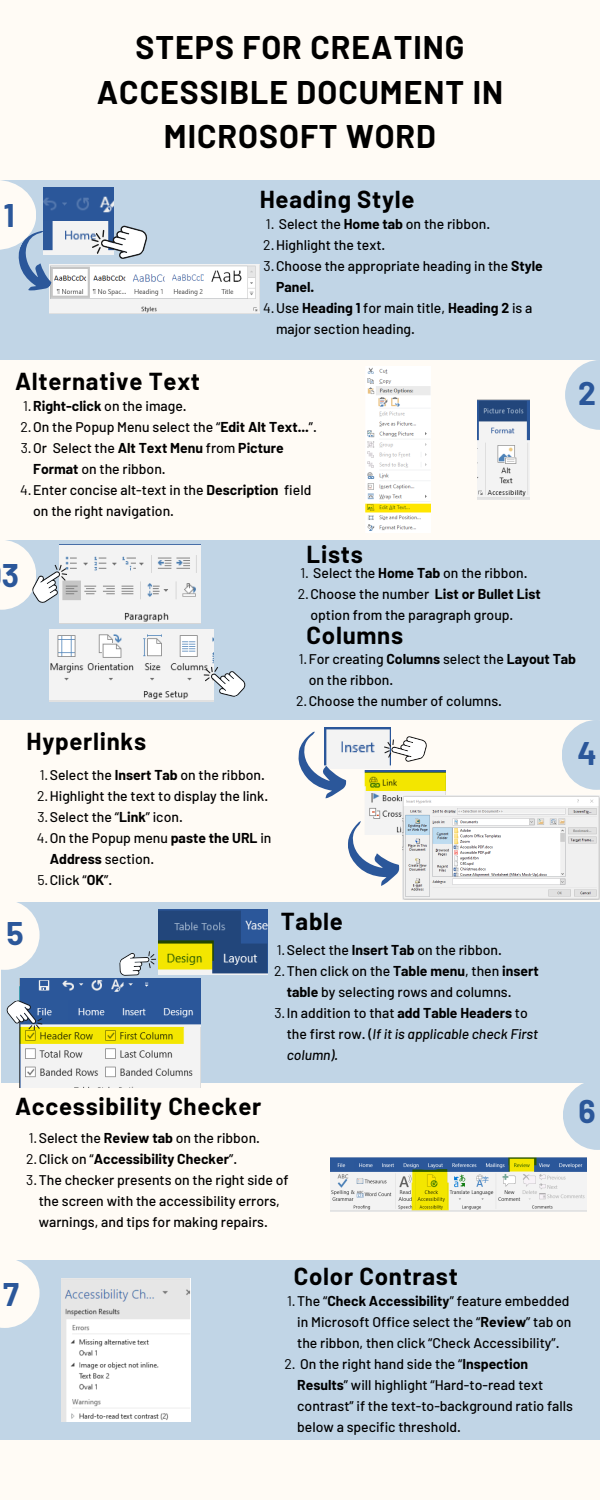
<style>
.page{position:relative;width:600px;height:1500px;background:#fffbf5}
.page>*{position:absolute;margin:0;border:0;box-sizing:border-box;transform-origin:0 0}
.t1{font:700 32px/44.2px "Barlow";letter-spacing:.03em;color:#000;text-align:center}
.t2{font:700 32px "Barlow";color:#2b579a}
.t3{font:700 24px "Barlow";letter-spacing:.03em;color:#000}
.t4{font:500 14px/21px "Barlow";color:#000}
.t5{font:700 14px "Barlow";color:#000}
.t6{font:italic 500 14px/21px "Barlow";color:#000}
.s1{font-weight:400}
.s2{font-weight:700}
.s3{font-weight:500}
.s4{font-weight:400;font-style:normal}
.s5{font-style:normal}
.s6{font-weight:700;font-style:normal}
</style>
<div class="page">
<div style="left:0;top:180px;width:600px;height:180px;background:#c1d5e6"></div>
<div style="left:0;top:540px;width:600px;height:180px;background:#c1d5e6"></div>
<div style="left:1px;top:903px;width:599px;height:180px;background:#c1d5e6"></div>
<div style="left:0;top:1260px;width:600px;height:180px;background:#c1d5e6"></div>
<svg style="left:0;top:180px;width:36px;height:70px;fill:#fffbf5"></svg>
<svg style="left:565px;top:360px;width:35px;height:70px;fill:#c1d5e6"></svg>
<svg style="left:0;top:540px;width:35px;height:70px;fill:#fffbf5"></svg>
<svg style="left:562px;top:720px;width:38px;height:70px;fill:#c1d5e6"></svg>
<svg style="left:1px;top:902px;width:39px;height:68px;fill:#fffbf5"></svg>
<svg style="left:563px;top:1083px;width:37px;height:67px;fill:#c1d5e6"></svg>
<svg style="left:0;top:1260px;width:40px;height:68px;fill:#fffbf5"></svg>
<img style="left:43px;top:187px;width:71px;height:67px">
<img style="left:50px;top:265px;width:210px;height:48px">
<svg style="left:91px;top:213px;width:63px;height:56px"></svg>
<svg style="left:4px;top:225px;width:67px;height:73px"></svg>
<img style="left:365px;top:367px;width:65px;height:164px">
<img style="left:477px;top:399px;width:53px;height:101px">
<img style="left:325px;top:728px;width:59px;height:40px">
<img style="left:364px;top:770px;width:82px;height:64px">
<img style="left:402px;top:795px;width:198px;height:105px">
<svg style="left:384px;top:727px;width:43px;height:42px"></svg>
<img style="left:50px;top:629px;width:163px;height:72px">
<svg style="left:203px;top:663px;width:43px;height:39px"></svg>
<img style="left:59px;top:544px;width:141px;height:79px">
<svg style="left:30px;top:564px;width:38px;height:41px"></svg>
<svg style="left:298px;top:731px;width:51px;height:68px"></svg>
<svg style="left:348px;top:818px;width:53px;height:68px"></svg>
<img style="left:330px;top:1157px;width:257px;height:54px">
<img style="left:61px;top:1279px;width:129px;height:143px">
<img style="left:159px;top:910px;width:108px;height:64px">
<img style="left:19px;top:979px;width:181px;height:109px">
<svg style="left:115px;top:951px;width:41px;height:32px"></svg>
<svg style="left:6px;top:997px;width:37px;height:34px"></svg>
<h2 class="t2" style="left:4px;top:195px;width:12px">1</h2>
<p class="t1" style="left:97px;top:25px;width:408px">STEPS FOR CREATING<br>ACCESSIBLE DOCUMENT IN<br>MICROSOFT WORD</p>
<p class="t3" style="left:260px;top:184px;width:156px">Heading Style</p>
<p class="t4" style="left:266px;top:212px;width:226px"><span class="s1">1.</span> Select the <span class="s2">Home tab</span> on the ribbon.</p>
<p class="t4" style="left:263px;top:233px;width:124px"><span class="s1">2.</span>Highlight the text.</p>
<p class="t4" style="left:276px;top:254px;width:268px;text-indent:-12px"><span class="s1">3.</span>Choose the appropriate heading in the <span class="s2">Style<br>Panel.</span></p>
<p class="t4" style="left:276px;top:296px;width:258px;text-indent:-13px"><span class="s1">4.</span>Use <span class="s2">Heading 1</span> for main title, <span class="s2">Heading 2</span> is a major section heading.</p>
<h2 class="t3" style="left:15px;top:366px;width:187px">Alternative Text</h2>
<p class="t5" style="left:23px;top:397px;width:165px"><span class="s1">1.</span>Right-click <span class="s3">on the image.</span></p>
<p class="t4" style="left:20px;top:416px;width:298px"><span class="s1">2.</span>On the Popup Menu select the “<span class="s2">Edit Alt Text...</span>”.</p>
<p class="t4" style="left:33px;top:437px;width:252px;text-indent:-12px"><span class="s1">3.</span>Or Select the <span class="s2">Alt Text Menu</span> from <span class="s2">Picture<br>Format</span> on the ribbon.</p>
<p class="t4" style="left:33px;top:479px;width:280px;text-indent:-13px"><span class="s1">4.</span>Enter concise alt-text in the <span class="s2">Description</span> field on the right navigation.</p>
<p class="t3" style="left:307px;top:539px;width:58px">Lists</p>
<p class="t4" style="left:300px;top:562px;width:229px"><span class="s1">1.</span> Select the <span class="s2">Home Tab</span> on the ribbon.</p>
<p class="t5" style="left:298px;top:585px;width:245px"><span class="s1">2.</span><span class="s3">Choose the number</span> List or Bullet List</p>
<h2 class="t4" style="left:310px;top:604px;width:204px">option from the paragraph group.</h2>
<p class="t2" style="left:2px;top:555px;width:19px">3</p>
<p class="t2" style="left:578px;top:373px;width:19px">2</p>
<p class="t3" style="left:27px;top:726px;width:121px">Hyperlinks</p>
<p class="t4" style="left:40px;top:764px;width:227px"><span class="s1">1.</span>Select the <span class="s2">Insert Tab</span> on the ribbon.</p>
<p class="t4" style="left:37px;top:785px;width:233px"><span class="s1">2.</span>Highlight the text to display the link.</p>
<h2 class="t4" style="left:37px;top:806px;width:147px"><span class="s1">3.</span>Select the “<span class="s2">Link</span>” icon.</h2>
<p class="t4" style="left:50px;top:827px;width:223px;text-indent:-13px"><span class="s1">4.</span>On the Popup menu <span class="s2">paste the URL</span> in<br><span class="s2">Address</span> section.</p>
<p class="t4" style="left:37px;top:869px;width:76px"><span class="s1">5.</span>Click “<span class="s2">OK</span>”.</p>
<h2 class="t3" style="left:307px;top:620px;width:98px">Columns</h2>
<p class="t4" style="left:309px;top:648px;width:269px;text-indent:-10px"><span class="s1">1.</span>For creating <span class="s2">Columns</span> select the <span class="s2">Layout Tab </span>on the ribbon.</p>
<p class="t4" style="left:296px;top:690px;width:207px"><span class="s1">2.</span>Choose the number of columns.</p>
<p class="t2" style="left:578px;top:733px;width:21px">4</p>
<p class="t2" style="left:6px;top:913px;width:19px">5</p>
<p class="t3" style="left:281px;top:906px;width:64px">Table</p>
<p class="t4" style="left:277px;top:939px;width:227px"><span class="s1">1.</span>Select the <span class="s2">Insert Tab</span> on the ribbon.</p>
<p class="t4" style="left:287px;top:960px;width:254px;text-indent:-13px"><span class="s1">2.</span>Then click on the <span class="s2">Table menu</span>, then <span class="s2">insert table</span> by selecting rows and columns.</p>
<p class="t6" style="left:287px;top:1002px;width:253px;text-indent:-12px"><span class="s4">3.</span><span class="s5">In addition to that</span> <span class="s6">add Table Headers</span> <span class="s5">to the first row. (</span>If it is applicable check First column).</p>
<p class="t3" style="left:15px;top:1091px;width:248px">Accessibility Checker</p>
<p class="t4" style="left:29px;top:1127px;width:233px"><span class="s1">1.</span>Select the <span class="s2">Review tab</span> on the ribbon.</p>
<p class="t5" style="left:26px;top:1150px;width:213px"><span class="s1">2.</span><span class="s3">Click on “</span>Accessibility Checker<span class="s3">”.</span></p>
<p class="t4" style="left:26px;top:1169px;width:264px;text-align:center"><span class="s1">3.</span>The checker presents on the right side of the screen with the accessibility errors, warnings, and tips for making repairs.</p>
<p class="t2" style="left:579px;top:1091px;width:19px">6</p>
<p class="t2" style="left:3px;top:1274px;width:17px">7</p>
<p class="t3" style="left:294px;top:1261px;width:165px">Color Contrast</p>
<p class="t4" style="left:297px;top:1290px;width:276px;text-indent:-10px"><span class="s1">1.</span>The “<span class="s2">Check Accessibility</span>” feature embedded in Microsoft Office select the “<span class="s2">Review</span>” tab on the ribbon, then click “Check Accessibility”.</p>
<p class="t4" style="left:297px;top:1353px;width:277px;text-indent:-13px"><span class="s1">2.</span> On the right hand side the “<span class="s2">Inspection Results</span>” will highlight “Hard-to-read text contrast” if the text-to-background ratio falls below a specific threshold.</p>
</div>
